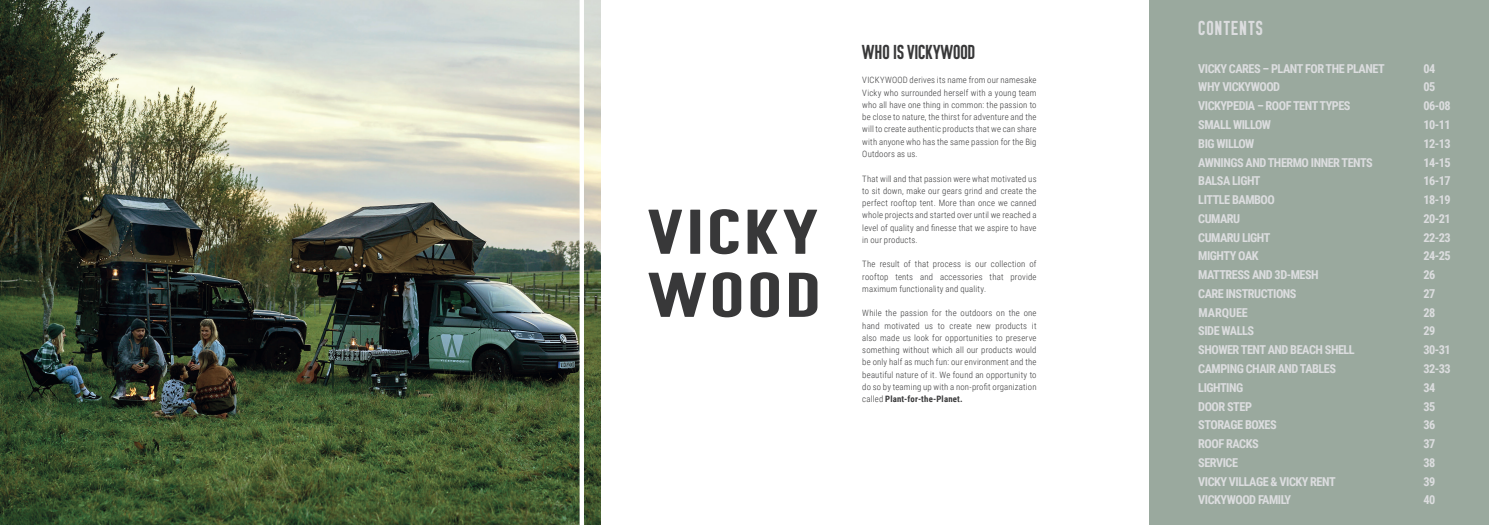
<style>
.page{position:relative;width:1489px;height:525px;background:#fff}
.page>*{position:absolute;margin:0;border:0;box-sizing:border-box;transform-origin:0 0}
.Section_Heading_02{font:63px "Komu B";letter-spacing:.04em;color:#383839;scale:1.48 1}
.Paragraph_Question{font:20.12px "Komu B";color:#383839}
.Paragraph_Question-2{font:20.12px "Komu B";letter-spacing:.055em;color:#dcdddf}
.Inhalt_IV_Handbuch{font:700 12.25px "Roboto Condensed";letter-spacing:-.04em;color:#dcdddf}
.Inhalt_IV_Handbuch-2{font:700 12.25px "Roboto Condensed";letter-spacing:-.005em;color:#dcdddf}
.Paragraph_Text{font:300 8.75px/12.2px "Roboto Condensed";letter-spacing:.02em;color:#383839;text-align:justify}
.s1{font-weight:700}
</style>
<div class="page">
<div style="left:1149px;top:0;width:339px;height:524px;background:#9aa99e"></div>
<img style="left:0;top:0;width:600px;height:524px">
<div style="left:579px;top:0;width:5px;height:524px;background:#fff"></div>
<p class="Section_Heading_02" style="left:649px;top:197px;width:114px">VICKY</p>
<p class="Section_Heading_02" style="left:649px;top:260px;width:117px">WOOD</p>
<p class="Paragraph_Question" style="left:862px;top:41px;width:114px">WHO IS VICKYWOOD</p>
<p class="Paragraph_Text" style="left:862px;top:74px;width:176px">VICKYWOOD derives its name from our namesake Vicky who surrounded herself with a young team who all have one thing in common: the passion to be close to nature, the thirst for adventure and the will to create authentic products that we can share with anyone who has the same passion for the Big Outdoors as us.</p>
<p class="Paragraph_Text" style="left:862px;top:172px;width:176px">That will and that passion were what motivated us to sit down, make our gears grind and create the perfect rooftop tent. More than once we canned whole projects and started over until we reached a level of quality and finesse that we aspire to have in our products.</p>
<p class="Paragraph_Text" style="left:862px;top:258px;width:176px">The result of that process is our collection of rooftop tents and accessories that provide maximum functionality and quality.</p>
<p class="Paragraph_Text" style="left:862px;top:307px;width:176px">While the passion for the outdoors on the one hand motivated us to create new products it also made us look for opportunities to preserve something without which all our products would be only half as much fun: our environment and the beautiful nature of it. We found an opportunity to do so by teaming up with a non-profit organization called <span class="s1">Plant-for-the-Planet.</span></p>
<p class="Paragraph_Question-2" style="left:1198px;top:17px;width:66px">CONTENTS</p>
<p class="Inhalt_IV_Handbuch" style="left:1198px;top:60px;width:188px">VICKY CARES – PLANT FOR THE PLANET</p>
<p class="Inhalt_IV_Handbuch" style="left:1423px;top:60px;width:13px">04</p>
<p class="Inhalt_IV_Handbuch" style="left:1198px;top:78px;width:83px">WHY VICKYWOOD</p>
<p class="Inhalt_IV_Handbuch" style="left:1423px;top:78px;width:13px">05</p>
<p class="Inhalt_IV_Handbuch" style="left:1198px;top:97px;width:154px">VICKYPEDIA – ROOF TENT TYPES</p>
<p class="Inhalt_IV_Handbuch" style="left:1423px;top:97px;width:29px">06-08</p>
<p class="Inhalt_IV_Handbuch" style="left:1198px;top:116px;width:74px">SMALL WILLOW</p>
<p class="Inhalt_IV_Handbuch" style="left:1423px;top:116px;width:29px">10-11</p>
<p class="Inhalt_IV_Handbuch" style="left:1198px;top:135px;width:58px">BIG WILLOW</p>
<p class="Inhalt_IV_Handbuch" style="left:1423px;top:135px;width:29px">12-13</p>
<p class="Inhalt_IV_Handbuch" style="left:1198px;top:153px;width:176px">AWNINGS AND THERMO INNER TENTS</p>
<p class="Inhalt_IV_Handbuch" style="left:1423px;top:153px;width:29px">14-15</p>
<p class="Inhalt_IV_Handbuch" style="left:1198px;top:172px;width:64px">BALSA LIGHT</p>
<p class="Inhalt_IV_Handbuch" style="left:1423px;top:172px;width:29px">16-17</p>
<p class="Inhalt_IV_Handbuch" style="left:1198px;top:191px;width:78px">LITTLE BAMBOO</p>
<p class="Inhalt_IV_Handbuch" style="left:1423px;top:191px;width:29px">18-19</p>
<p class="Inhalt_IV_Handbuch" style="left:1198px;top:210px;width:43px">CUMARU</p>
<p class="Inhalt_IV_Handbuch" style="left:1423px;top:210px;width:29px">20-21</p>
<p class="Inhalt_IV_Handbuch" style="left:1198px;top:228px;width:74px">CUMARU LIGHT</p>
<p class="Inhalt_IV_Handbuch" style="left:1423px;top:228px;width:29px">22-23</p>
<p class="Inhalt_IV_Handbuch" style="left:1198px;top:247px;width:62px">MIGHTY OAK</p>
<p class="Inhalt_IV_Handbuch" style="left:1423px;top:247px;width:29px">24-25</p>
<p class="Inhalt_IV_Handbuch" style="left:1198px;top:266px;width:122px">MATTRESS AND 3D-MESH</p>
<p class="Inhalt_IV_Handbuch" style="left:1423px;top:266px;width:13px">26</p>
<p class="Inhalt_IV_Handbuch" style="left:1198px;top:285px;width:100px">CARE INSTRUCTIONS</p>
<p class="Inhalt_IV_Handbuch" style="left:1423px;top:285px;width:13px">27</p>
<p class="Inhalt_IV_Handbuch-2" style="left:1198px;top:303px;width:51px">MARQUEE</p>
<p class="Inhalt_IV_Handbuch" style="left:1423px;top:303px;width:13px">28</p>
<p class="Inhalt_IV_Handbuch" style="left:1198px;top:322px;width:57px">SIDE WALLS</p>
<p class="Inhalt_IV_Handbuch" style="left:1423px;top:322px;width:13px">29</p>
<p class="Inhalt_IV_Handbuch" style="left:1198px;top:341px;width:158px">SHOWER TENT AND BEACH SHELL</p>
<p class="Inhalt_IV_Handbuch" style="left:1423px;top:341px;width:29px">30-31</p>
<p class="Inhalt_IV_Handbuch" style="left:1198px;top:360px;width:139px">CAMPING CHAIR AND TABLES</p>
<p class="Inhalt_IV_Handbuch" style="left:1423px;top:360px;width:29px">32-33</p>
<p class="Inhalt_IV_Handbuch" style="left:1198px;top:378px;width:46px">LIGHTING</p>
<p class="Inhalt_IV_Handbuch" style="left:1423px;top:378px;width:13px">34</p>
<p class="Inhalt_IV_Handbuch" style="left:1198px;top:397px;width:55px">DOOR STEP</p>
<p class="Inhalt_IV_Handbuch" style="left:1423px;top:397px;width:13px">35</p>
<p class="Inhalt_IV_Handbuch" style="left:1198px;top:416px;width:80px">STORAGE BOXES</p>
<p class="Inhalt_IV_Handbuch" style="left:1423px;top:416px;width:13px">36</p>
<p class="Inhalt_IV_Handbuch" style="left:1198px;top:435px;width:62px">ROOF RACKS</p>
<p class="Inhalt_IV_Handbuch" style="left:1423px;top:435px;width:13px">37</p>
<p class="Inhalt_IV_Handbuch" style="left:1198px;top:453px;width:41px">SERVICE</p>
<p class="Inhalt_IV_Handbuch" style="left:1423px;top:453px;width:13px">38</p>
<p class="Inhalt_IV_Handbuch" style="left:1198px;top:472px;width:139px">VICKY VILLAGE &amp; VICKY RENT</p>
<p class="Inhalt_IV_Handbuch" style="left:1423px;top:472px;width:13px">39</p>
<p class="Inhalt_IV_Handbuch" style="left:1198px;top:491px;width:94px">VICKYWOOD FAMILY</p>
<p class="Inhalt_IV_Handbuch" style="left:1423px;top:491px;width:13px">40</p>
</div>
